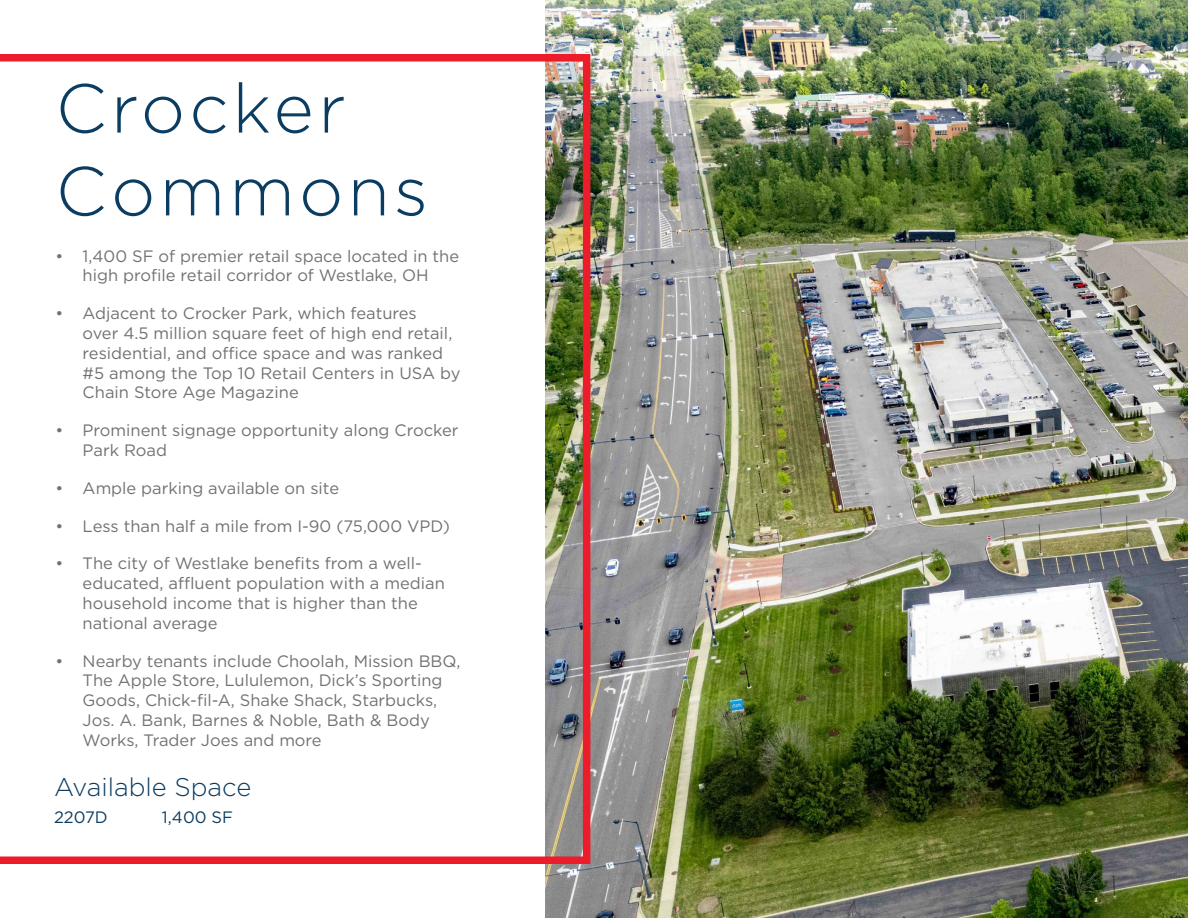
<style>
.page{position:relative;width:1188px;height:918px;background:#fff}
.page>*{position:absolute;margin:0;border:0;box-sizing:border-box;transform-origin:0 0}
.t1{font:300 69px/82.8px "Gotham";letter-spacing:.06em;color:#0b3c61}
.t2{font:300 25.5px "Gotham";color:#0b3c61}
.t3{font:16.5px/19.8px "Gotham";color:#707272}
.t4{font:16.5px "Gotham";color:#0b3c61}
</style>
<div class="page">
<img style="left:545px;top:0;width:643px;height:918px">
<svg style="left:0;top:54px;width:590px;height:810px"></svg>
<h1 class="t1" style="left:56px;top:65px;width:374px">Crocker<br>Commons</h1>
<p class="t3" style="left:56px;top:246px;width:405px;text-align:center">• 1,400 SF of premier retail space located in the high profile retail corridor of Westlake, OH</p>
<p class="t3" style="left:83px;top:303px;width:379px;text-indent:-27px">• Adjacent to Crocker Park, which features<br>over 4.5 million square feet of high end retail, residential, and office space and was ranked #5 among the Top 10 Retail Centers in USA by Chain Store Age Magazine</p>
<p class="t3" style="left:83px;top:420px;width:377px;text-indent:-27px">• Prominent signage opportunity along Crocker<br>Park Road</p>
<p class="t3" style="left:56px;top:478px;width:285px">• Ample parking available on site</p>
<p class="t3" style="left:56px;top:516px;width:396px">• Less than half a mile from I-90 (75,000 VPD)</p>
<p class="t3" style="left:83px;top:553px;width:364px;text-indent:-27px">• The city of Westlake benefits from a well&shy;educated, affluent population with a median household income that is higher than the national average</p>
<p class="t3" style="left:83px;top:651px;width:379px;text-indent:-27px">• Nearby tenants include Choolah, Mission BBQ, The Apple Store, Lululemon, Dick’s Sporting Goods, Chick-fil-A, Shake Shack, Starbucks, Jos. A. Bank, Barnes &amp; Noble, Bath &amp; Body Works, Trader Joes and more</p>
<h2 class="t2" style="left:54px;top:771px;width:199px">Available Space</h2>
<p class="t4" style="left:54px;top:807px;width:55px">2207D</p>
<p class="t4" style="left:162px;top:807px;width:72px">1,400 SF</p>
</div>
